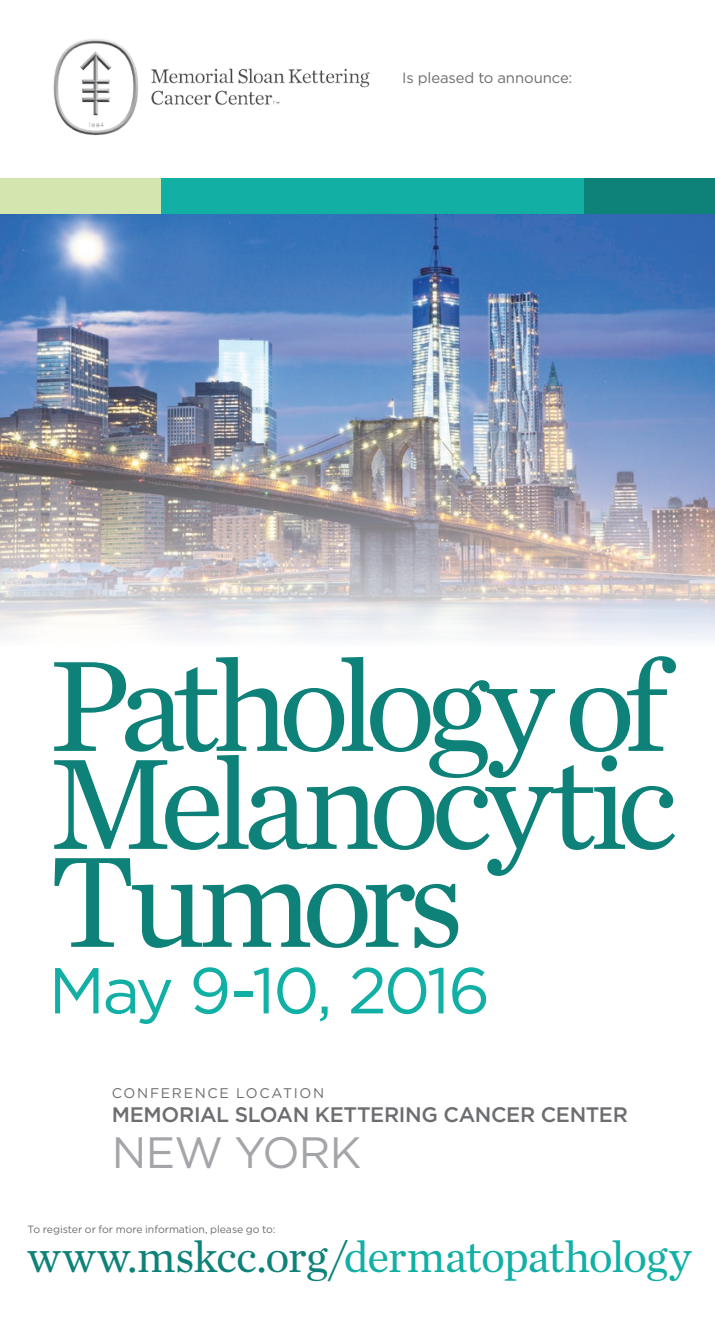
<style>
.page{position:relative;width:715px;height:1323px;background:#fff}
.page>*{position:absolute;margin:0;border:0;box-sizing:border-box;transform-origin:0 0}
.t1{font:134.75px/98px "Chronicle Text G1";letter-spacing:-.08em;color:#0e8278;text-align:justify}
.t2{font:64.75px "Gotham";letter-spacing:-.04em;color:#12afa5}
.t3{font:45.5px "Chronicle Text G1";letter-spacing:-.025em;color:#12afa5}
.t4{font:43.93px "Gotham";letter-spacing:-.02em;color:#a4a5a9}
.t5{font:500 21px "Gotham";letter-spacing:-.015em;color:#6c6d70}
.t6{font:14.88px "Gotham";letter-spacing:-.005em;color:#6c6d70}
.t7{font:14px "Gotham";letter-spacing:.12em;color:#6c6d70}
.t8{font:10.5px "Gotham";letter-spacing:-.005em;color:#6c6d70}
.s1{color:#0e8278}
</style>
<div class="page">
<img style="left:53px;top:39px;width:317px;height:96px">
<img style="left:0;top:213px;width:714px;height:427px">
<div style="left:0;top:178px;width:714px;height:35px;background:#12afa5"></div>
<div style="left:0;top:178px;width:161px;height:35px;background:#d4e6af"></div>
<div style="left:584px;top:178px;width:130px;height:35px;background:#0e8278"></div>
<h3 class="t6" style="left:402px;top:68px;width:171px">Is pleased to announce:</h3>
<h1 class="t1" style="left:49px;top:650px;width:630px">Pathology of Melanocytic Tumors</h1>
<h2 class="t2" style="left:49px;top:949px;width:443px">May 9-10, 2016</h2>
<h3 class="t7" style="left:112px;top:1084px;width:214px">CONFERENCE LOCATION</h3>
<h3 class="t5" style="left:112px;top:1101px;width:517px">MEMORIAL SLOAN KETTERING CANCER CENTER</h3>
<h3 class="t4" style="left:112px;top:1124px;width:251px">NEW YORK</h3>
<p class="t8" style="left:28px;top:1223px;width:249px">To register or for more information, please go to:</p>
<h3 class="t3" style="left:28px;top:1222px;width:665px"><span class="s1">www.mskcc.org/</span>dermatopathology</h3>
</div>
